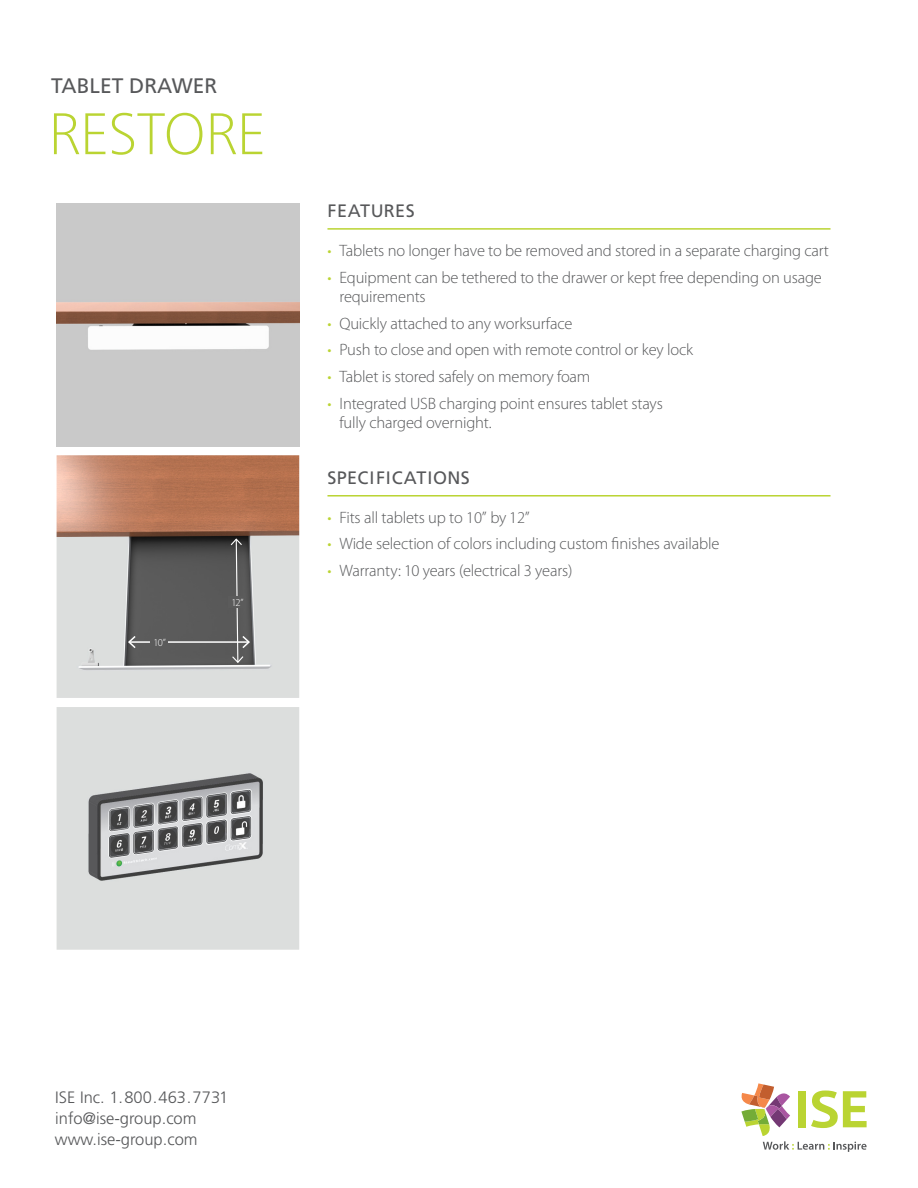
<style>
.page{position:relative;width:918px;height:1188px;background:#fff}
.page>*{position:absolute;margin:0;border:0;box-sizing:border-box;transform-origin:0 0}
.t1{font:100 58.5px "Frutiger Neue LT Com";letter-spacing:-.02em;color:#bad432}
.subhead{font:21px "Frutiger";color:#57585a}
.bullet_head{font:18px "Frutiger";letter-spacing:.025em;color:#57585a}
.BULLET2{font:300 16.5px/19.8px "Myriad Pro";letter-spacing:-.01em;color:#57585a}
.t2{font:300 16.5px "Frutiger";color:#57585a}
.BULLET2-2{font:300 10.5px "Myriad Pro";color:#fff}
.s1{color:#bad432}
</style>
<div class="page">
<img style="left:57px;top:204px;width:242px;height:242px">
<img style="left:57px;top:707px;width:242px;height:243px">
<img style="left:57px;top:455px;width:242px;height:243px">
<svg style="left:741px;top:1083px;width:126px;height:69px"></svg>
<hr style="left:327px;top:228px;width:504px;height:2px;background:#bad432">
<hr style="left:327px;top:495px;width:504px;height:2px;background:#bad432">
<hr style="left:129px;top:641px;width:120px;height:2px;background:#fff">
<svg style="left:127px;top:634px;width:10px;height:16px"></svg>
<svg style="left:230px;top:538px;width:21px;height:126px;background:#636363"></svg>
<div style="left:151px;top:636px;width:17px;height:12px;background:#5b5b5b"></div>
<div style="left:229px;top:596px;width:17px;height:12px;background:#5b5b5b"></div>
<p class="subhead" style="left:51px;top:74px;width:168px">TABLET DRAWER</p>
<p class="t1" style="left:48px;top:98px;width:219px">RESTORE</p>
<p class="BULLET2-2" style="left:154px;top:636px;width:14px">10”</p>
<p class="BULLET2-2" style="left:231px;top:597px;width:14px">12”</p>
<p class="bullet_head" style="left:327px;top:201px;width:89px">FEATURES</p>
<p class="BULLET2" style="left:327px;top:241px;width:503px"><span class="s1">•</span> Tablets no longer have to be removed and stored in a separate charging cart</p>
<p class="BULLET2" style="left:339px;top:267px;width:484px;text-indent:-12px"><span class="s1">•</span> Equipment can be tethered to the drawer or kept free depending on usage requirements</p>
<p class="BULLET2" style="left:327px;top:314px;width:247px"><span class="s1">•</span> Quickly attached to any worksurface</p>
<p class="BULLET2" style="left:327px;top:340px;width:367px"><span class="s1">•</span> Push to close and open with remote control or key lock</p>
<p class="BULLET2" style="left:327px;top:367px;width:265px"><span class="s1">•</span> Tablet is stored safely on memory foam</p>
<p class="BULLET2" style="left:339px;top:393px;width:325px;text-indent:-12px"><span class="s1">•</span> Integrated USB charging point ensures tablet stays fully charged overnight.</p>
<p class="bullet_head" style="left:327px;top:467px;width:144px">SPECIFICATIONS</p>
<p class="BULLET2" style="left:327px;top:508px;width:204px"><span class="s1">•</span> Fits all tablets up to 10” by 12”</p>
<p class="BULLET2" style="left:327px;top:534px;width:393px"><span class="s1">•</span> Wide selection of colors including custom finishes available</p>
<p class="BULLET2" style="left:327px;top:561px;width:246px"><span class="s1">•</span> Warranty: 10 years (electrical 3 years)</p>
<p class="t2" style="left:55px;top:1088px;width:175px">ISE Inc. 1.800.463.7731</p>
<p class="t2" style="left:55px;top:1109px;width:143px">info@ise-group.com</p>
<p class="t2" style="left:55px;top:1130px;width:144px">www.ise-group.com</p>
</div>
